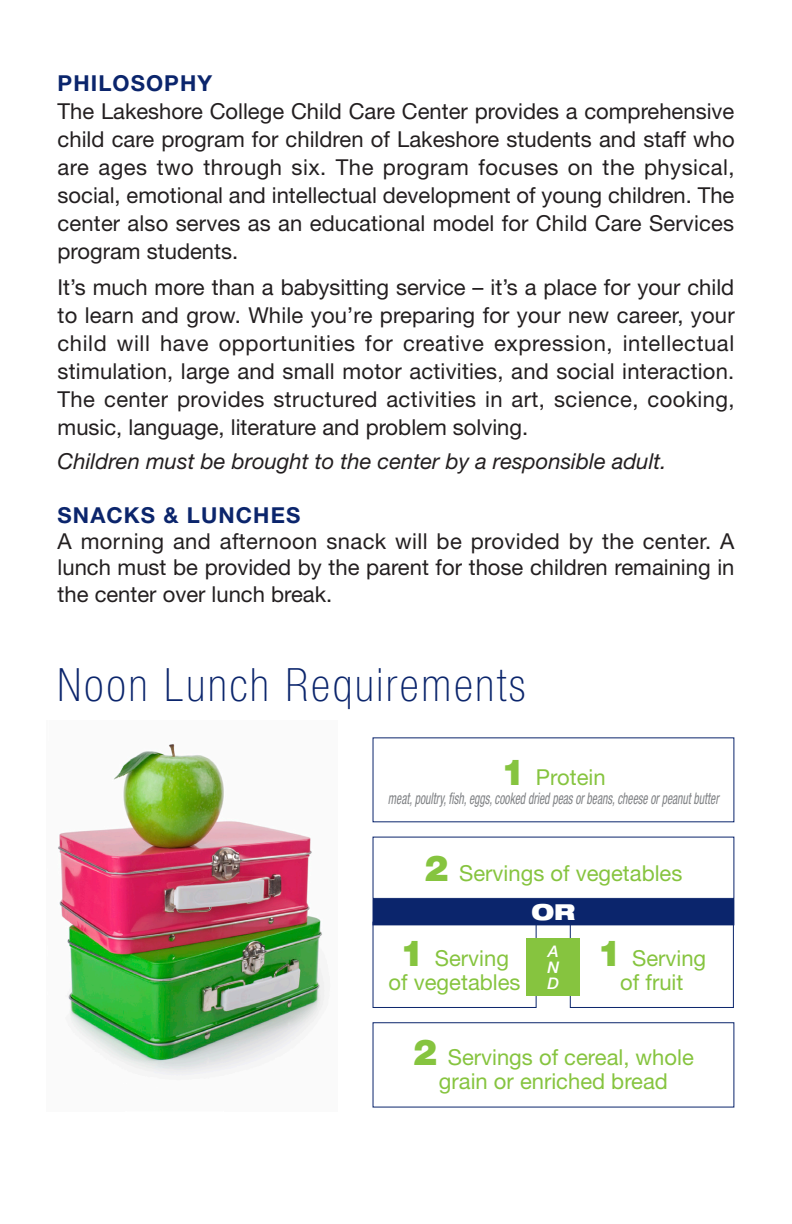
<style>
.page{position:relative;width:792px;height:1224px;background:#fff}
.page>*{position:absolute;margin:0;border:0;box-sizing:border-box;transform-origin:0 0}
.t1{font:100 condensed 46px "Helvetica Neue";letter-spacing:.06em;color:#0b256c}
.No_Spacing{font:22px/28px "Helvetica Neue";color:#231f20;text-align:justify}
.t2{font:22px/24px "Helvetica Neue";color:#86c43f;text-align:center}
.No_Spacing-2{font:italic 22px "Helvetica Neue";color:#231f20}
.No_Spacing-3{font:700 22px "Helvetica Neue";letter-spacing:.05em;color:#0b256c}
.t3{font:900 expanded 22px "Helvetica Neue";color:#fff}
.No_Spacing-4{font:italic condensed 16px "Helvetica Neue";color:#808285;scale:.72 1}
.t4{font:italic 500 16px "Helvetica Neue";color:#fff}
.s1{font-weight:900;font-size:36px}
</style>
<div class="page">
<img style="left:58px;top:744px;width:267px;height:332px">
<div style="left:373px;top:1022px;width:361px;height:86px;border:1px solid #0b256c"></div>
<div style="left:373px;top:837px;width:361px;height:62px;border:1px solid #0b256c"></div>
<div style="left:373px;top:922px;width:164px;height:86px;border:1px solid #0b256c"></div>
<div style="left:570px;top:922px;width:164px;height:86px;border:1px solid #0b256c"></div>
<div style="left:526px;top:938px;width:54px;height:58px;background:#86c43f"></div>
<div style="left:373px;top:900px;width:361px;height:25px;background:#0b256c"></div>
<div style="left:373px;top:899px;width:361px;height:26px;border:1px solid #0b256c"></div>
<p class="No_Spacing-3" style="left:58px;top:69px;width:156px">PHILOSOPHY</p>
<p class="No_Spacing" style="left:58px;top:97px;width:679px">The Lakeshore College Child Care Center provides a comprehensive child care program for children of Lakeshore students and staff who are ages two through six. The program focuses on the physical, social, emotional and intellectual development of young children. The center also serves as an educational model for Child Care Services program students.</p>
<p class="No_Spacing" style="left:58px;top:273px;width:679px">It’s much more than a babysitting service – it’s a place for your child to learn and grow. While you’re preparing for your new career, your child will have opportunities for creative expression, intellectual stimulation, large and small motor activities, and social interaction.<br>The center provides structured activities in art, science, cooking, music, language, literature and problem solving.</p>
<p class="No_Spacing-2" style="left:58px;top:448px;width:611px">Children must be brought to the center by a responsible adult.</p>
<p class="No_Spacing-3" style="left:58px;top:501px;width:244px">SNACKS &amp; LUNCHES</p>
<p class="No_Spacing" style="left:58px;top:528px;width:678px;line-height:26.4px">A morning and afternoon snack will be provided by the center. A lunch must be provided by the parent for those children remaining in the center over lunch break.</p>
<p class="t1" style="left:58px;top:659px;width:469px">Noon Lunch Requirements</p>
<p class="t2" style="left:501px;top:765px;width:106px"><span class="s1">1</span> Protein</p>
<p class="No_Spacing-4" style="left:388px;top:789px;width:461px">meat, poultry, fish, eggs, cooked dried peas or beans, cheese or peanut butter</p>
<p class="t2" style="left:424px;top:861px;width:259px"><span class="s1">2</span> Servings of vegetables</p>
<p class="t3" style="left:531px;top:898px;width:45px">OR</p>
<p class="t2" style="left:389px;top:946px;width:133px"><span class="s1">1</span> Serving of vegetables</p>
<p class="t2" style="left:597px;top:946px;width:110px"><span class="s1">1</span> Serving of fruit</p>
<p class="t4" style="left:548px;top:942px;width:12px">A</p>
<p class="t4" style="left:547px;top:958px;width:13px">N</p>
<p class="t4" style="left:547px;top:974px;width:13px">D</p>
<p class="t2" style="left:413px;top:1045px;width:282px"><span class="s1">2</span> Servings of cereal, whole grain or enriched bread</p>
</div>
